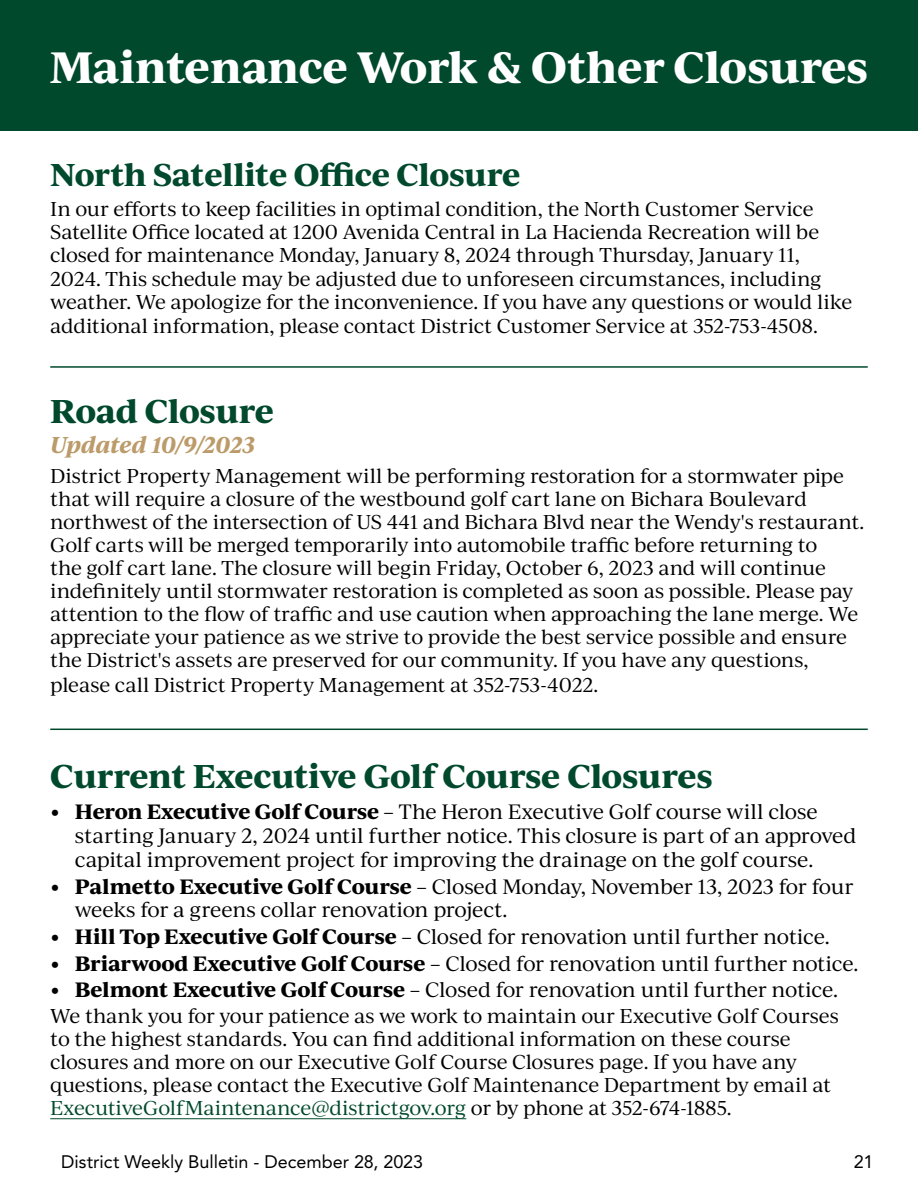
<style>
.page{position:relative;width:918px;height:1188px;background:#fff}
.page>*{position:absolute;margin:0;border:0;box-sizing:border-box;transform-origin:0 0}
.t1{font:700 42px "Ivy Journal";letter-spacing:-.005em;color:#fff}
.t2{font:700 31.5px "Ivy Journal";letter-spacing:-.01em;color:#00492c}
.t3{font:700 30.15px "Ivy Journal";letter-spacing:-.01em;color:#00492c}
.t4{font:italic 700 21.9px "Ivy Journal";letter-spacing:-.02em;color:#bc9b6a}
.t5{font:19.95px/23.9px "Ivy Journal";letter-spacing:-.02em;color:#000}
.t6{font:19.2px/23.2px "Ivy Journal";letter-spacing:-.01em;color:#000}
.t7{font:18px "Avenir LT Std";color:#000}
.s1{font-family:"Calibri"}
.s2{font-weight:700}
.s3{color:#00492c}
</style>
<div class="page">
<div style="left:0;top:0;width:918px;height:131px;background:#00492c"></div>
<hr style="left:50px;top:1118px;width:416px;height:1px;background:#00492c">
<hr style="left:50px;top:366px;width:818px;height:2px;background:#00492c">
<hr style="left:50px;top:729px;width:818px;height:1px;background:#00492c">
<h1 class="t1" style="left:50px;top:35px;width:819px">Maintenance Work &amp; Other Closures</h1>
<h3 class="t3" style="left:50px;top:152px;width:472px">North Satellite Office Closure</h3>
<p class="t6" style="left:50px;top:197px;width:804px">In our efforts to keep facilities in optimal condition, the North Customer Service Satellite Office located at 1200 Avenida Central in La Hacienda Recreation will be closed for maintenance Monday, January 8, 2024 through Thursday, January 11, 2024. This schedule may be adjusted due to unforeseen circumstances, including weather. We apologize for the inconvenience. If you have any questions or would like additional information, please contact District Customer Service at 352-753-4508.</p>
<h2 class="t2" style="left:50px;top:387px;width:225px">Road Closure</h2>
<p class="t4" style="left:50px;top:428px;width:206px">Updated 10/9/2023</p>
<p class="t6" style="left:50px;top:463px;width:816px">District Property Management will be performing restoration for a stormwater pipe that will require a closure of the westbound golf cart lane on Bichara Boulevard northwest of the intersection of US 441 and Bichara Blvd near the Wendy's restaurant.<br>Golf carts will be merged temporarily into automobile traffic before returning to<br>the golf cart lane. The closure will begin Friday, October 6, 2023 and will continue indefinitely until stormwater restoration is completed as soon as possible. Please pay attention to the flow of traffic and use caution when approaching the lane merge. We appreciate your patience as we strive to provide the best service possible and ensure the District's assets are preserved for our community. If you have any questions, please call District Property Management at 352-753-4022.</p>
<h2 class="t2" style="left:50px;top:753px;width:664px">Current Executive Golf Course Closures</h2>
<p class="t5" style="left:75px;top:799px;width:783px;text-indent:-25px"><span class="s1">•</span> <span class="s2">Heron Executive Golf Course</span> – The Heron Executive Golf course will close starting January 2, 2024 until further notice. This closure is part of an approved capital improvement project for improving the drainage on the golf course.</p>
<p class="t5" style="left:75px;top:873px;width:780px;text-indent:-25px"><span class="s1">•</span> <span class="s2">Palmetto Executive Golf Course</span> – Closed Monday, November 13, 2023 for four weeks for a greens collar renovation project.</p>
<p class="t5" style="left:50px;top:924px;width:781px"><span class="s1">•</span> <span class="s2">Hill Top Executive Golf Course</span> – Closed for renovation until further notice.</p>
<p class="t5" style="left:50px;top:951px;width:810px"><span class="s1">•</span> <span class="s2">Briarwood Executive Golf Course</span> – Closed for renovation until further notice.</p>
<p class="t5" style="left:50px;top:977px;width:790px"><span class="s1">•</span> <span class="s2">Belmont Executive Golf Course</span> – Closed for renovation until further notice.</p>
<p class="t6" style="left:50px;top:1004px;width:790px">We thank you for your patience as we work to maintain our Executive Golf Courses to the highest standards. You can find additional information on these course closures and more on our Executive Golf Course Closures page. If you have any questions, please contact the Executive Golf Maintenance Department by email at <span class="s3">ExecutiveGolfMaintenance@districtgov.org</span> or by phone at 352-674-1885.</p>
<p class="t7" style="left:61px;top:1151px;width:363px">District Weekly Bulletin - December 28, 2023</p>
<p class="t7" style="left:854px;top:1151px;width:21px">21</p>
</div>
